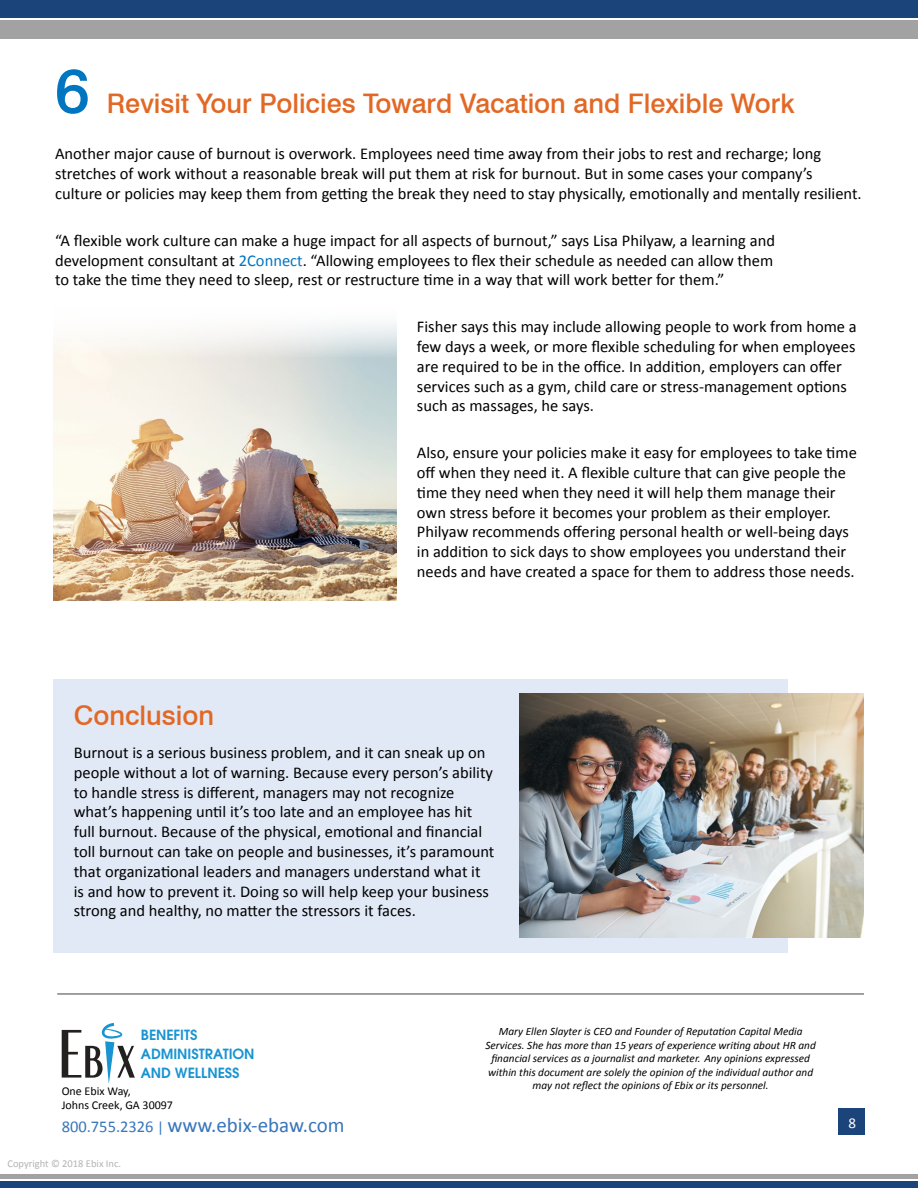
<style>
.page{position:relative;width:918px;height:1188px;background:#fff}
.page>*{position:absolute;margin:0;border:0;box-sizing:border-box;transform-origin:0 0}
.t1{font:500 61.95px "Swiss 721 BT";color:#0076c0}
.t2{font:500 27px "Swiss 721 BT";color:#e26825}
.t3{font:21px "Calibri";color:#3876bb}
.t4{font:16.5px/19.8px "Calibri";color:#000}
.t5{font:600 15.45px/18.6px "Avant Gar Got Itc TEE";color:#1994d2}
.t6{font:15px "Calibri";color:#fff}
.t7{font:12px/14.4px "Calibri";color:#000}
.t8{font:italic 11.25px/13.5px "Calibri";color:#000;text-align:center}
.t9{font:10.5px "Calibri";color:#b5b2b2}
.s1{color:#0076c0}
.s2{font-size:16.5px}
.s3{font-size:15px}
</style>
<div class="page">
<div style="left:0;top:1181px;width:918px;height:7px;background:#1b447b"></div>
<div style="left:0;top:0;width:918px;height:18px;background:#1b447b"></div>
<div style="left:0;top:20px;width:918px;height:19px;background:#a2a2a2"></div>
<div style="left:0;top:1174px;width:918px;height:5px;background:#a2a2a2"></div>
<div style="left:53px;top:679px;width:734px;height:273px;background:#e1e9f6"></div>
<div style="left:838px;top:1108px;width:27px;height:27px;background:#1b447b"></div>
<hr style="left:57px;top:993px;width:807px;height:2px;background:#808285">
<svg style="left:62px;top:1023px;width:73px;height:59px"></svg>
<img style="left:53px;top:323px;width:343px;height:277px">
<img style="left:519px;top:694px;width:345px;height:244px">
<p class="t1" style="left:55px;top:53px;width:36px">6</p>
<p class="t2" style="left:107px;top:87px;width:690px">Revisit Your Policies Toward Vacation and Flexible Work</p>
<p class="t4" style="left:55px;top:144px;width:808px">Another major cause of burnout is overwork. Employees need time away from their jobs to rest and recharge; long stretches of work without a reasonable break will put them at risk for burnout. But in some cases your company’s culture or policies may keep them from getting the break they need to stay physically, emotionally and mentally resilient.</p>
<p class="t4" style="left:55px;top:230px;width:721px;text-align:justify">“A flexible work culture can make a huge impact for all aspects of burnout,” says Lisa Philyaw, a learning and development consultant at <span class="s1">2Connect</span>. “Allowing employees to flex their schedule as needed can allow them to take the time they need to sleep, rest or restructure time in a way that will work better for them.”</p>
<p class="t4" style="left:417px;top:317px;width:441px">Fisher says this may include allowing people to work from home a few days a week, or more flexible scheduling for when employees are required to be in the office. In addition, employers can offer services such as a gym, child care or stress-management options such as massages, he says.</p>
<p class="t4" style="left:417px;top:443px;width:441px">Also, ensure your policies make it easy for employees to take time off when they need it. A flexible culture that can give people the time they need when they need it will help them manage their own stress before it becomes your problem as their employer.<br>Philyaw recommends offering personal health or well-being days in addition to sick days to show employees you understand their needs and have created a space for them to address those needs.</p>
<p class="t2" style="left:74px;top:699px;width:142px">Conclusion</p>
<p class="t4" style="left:74px;top:743px;width:422px">Burnout is a serious business problem, and it can sneak up on people without a lot of warning. Because every person’s ability to handle stress is different, managers may not recognize what’s happening until it’s too late and an employee has hit full burnout. Because of the physical, emotional and financial toll burnout can take on people and businesses, it’s paramount that organizational leaders and managers understand what it is and how to prevent it. Doing so will help keep your business strong and healthy, no matter the stressors it faces.</p>
<p class="t5" style="left:141px;top:1026px;width:115px">BENEFITS<br>ADMINISTRATION<br>AND WELLNESS</p>
<p class="t7" style="left:62px;top:1083px;width:113px">One Ebix Way,<br>Johns Creek, GA 30097</p>
<p class="t3" style="left:62px;top:1112px;width:284px"><span class="s2">800.755.2326</span> <span class="s3">|</span> www.ebix-ebaw.com</p>
<p class="t9" style="left:8px;top:1157px;width:115px">Copyright © 2018 Ebix Inc.</p>
<p class="t8" style="left:485px;top:1024px;width:332px">Mary Ellen Slayter is CEO and Founder of Reputation Capital Media Services. She has more than 15 years of experience writing about HR and financial services as a journalist and marketer. Any opinions expressed within this document are solely the opinion of the individual author and may not reflect the opinions of Ebix or its personnel.</p>
<p class="t6" style="left:848px;top:1114px;width:9px">8</p>
</div>
